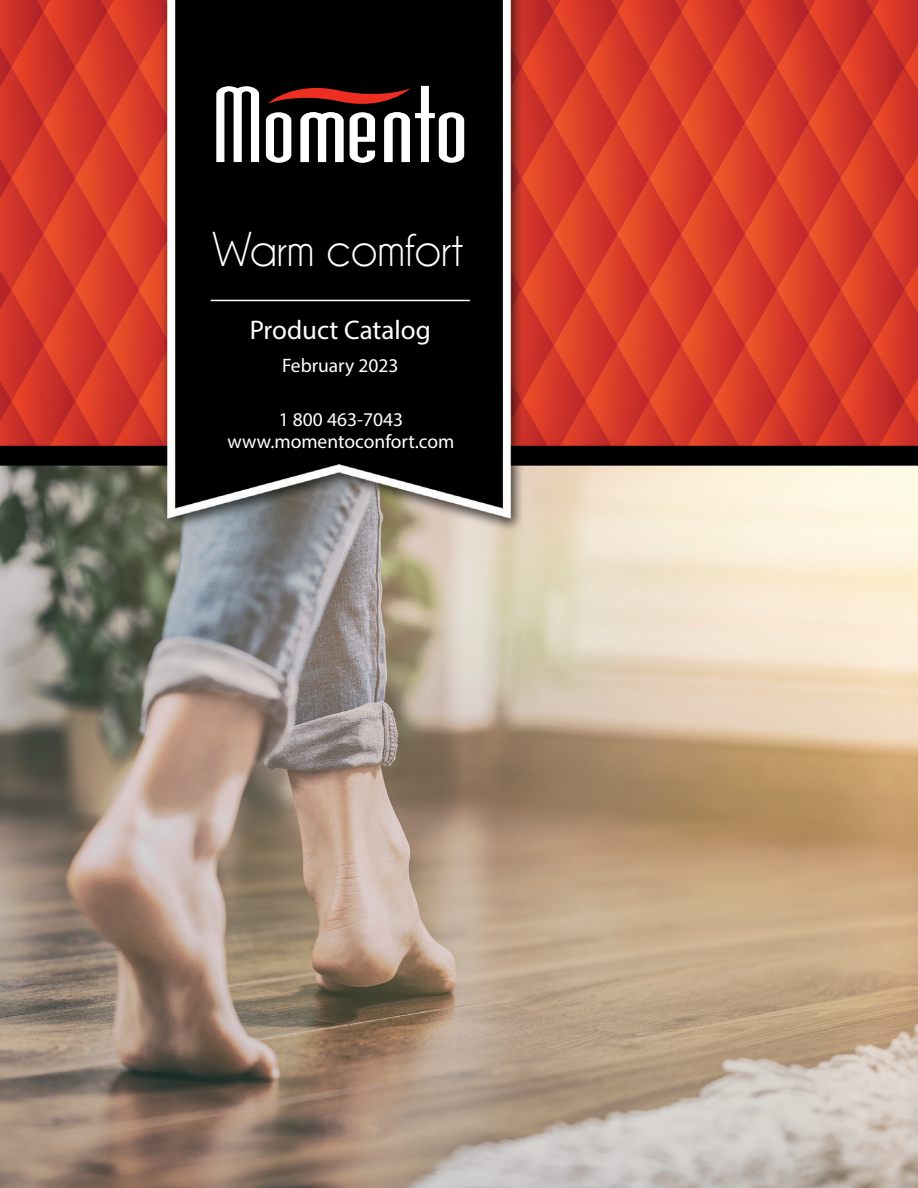
<style>
.page{position:relative;width:918px;height:1188px;background:#fff}
.page>*{position:absolute;margin:0;border:0;box-sizing:border-box;transform-origin:0 0}
.t1{font:49.5px "Champagne&Limousines";color:#fff}
.t2{font:27px "Myriad Pro";color:#fff}
.t3{font:19.5px/22.5px "Myriad Pro";color:#fff;text-align:center}
</style>
<div class="page">
<img style="left:0;top:0;width:918px;height:1188px">
<svg style="left:216px;top:86px;width:43px;height:76px"></svg>
<svg style="left:266px;top:81px;width:198px;height:82px"></svg>
<hr style="left:211px;top:300px;width:259px;height:1px;background:#fff">
<h1 class="t1" style="left:213px;top:224px;width:252px">Warm comfort</h1>
<h2 class="t2" style="left:250px;top:314px;width:183px">Product Catalog</h2>
<p class="t3" style="left:282px;top:354px;width:118px">February 2023</p>
<p class="t3" style="left:228px;top:408px;width:228px">1 800 463-7043 www.momentoconfort.com</p>
</div>
